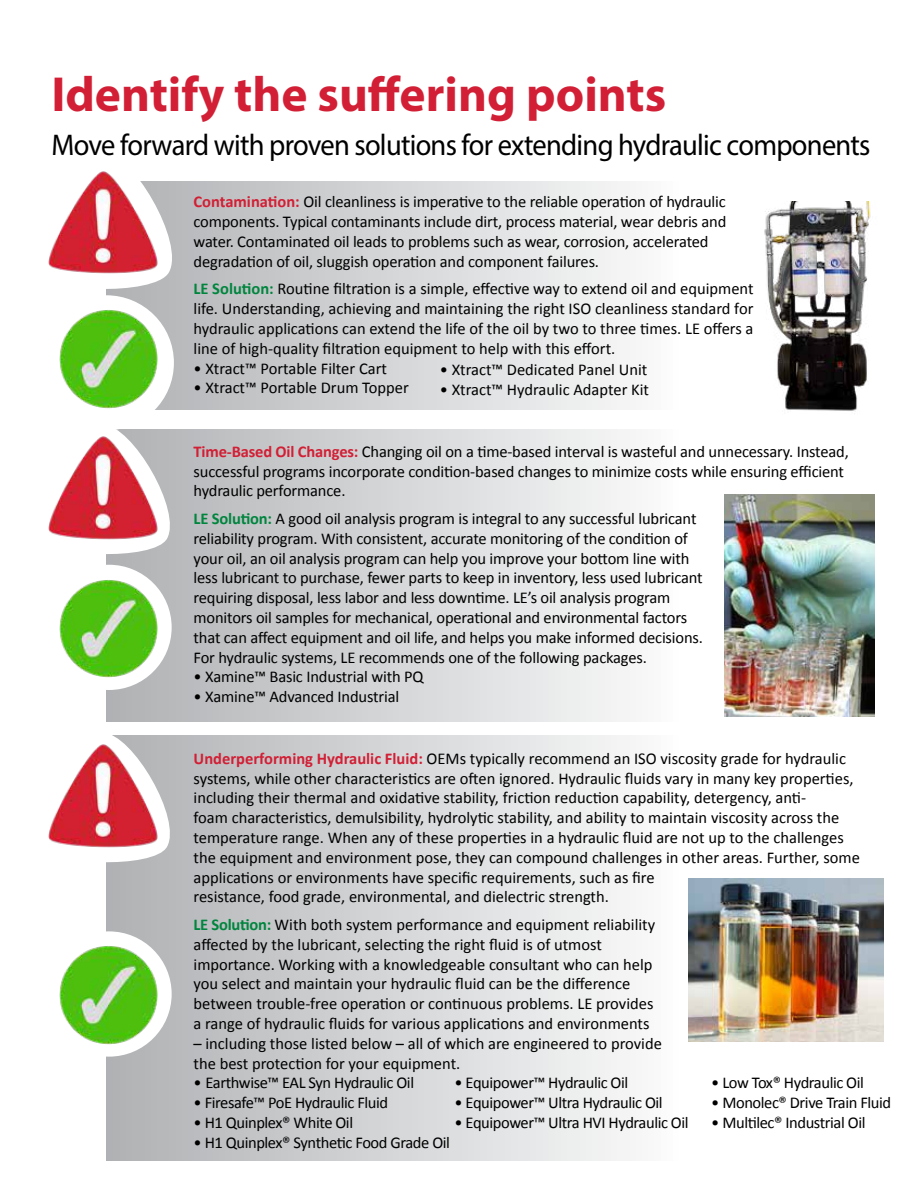
<style>
.page{position:relative;width:918px;height:1188px;background:#fff}
.page>*{position:absolute;margin:0;border:0;box-sizing:border-box;transform-origin:0 0}
.t1{font:700 49.5px "Myriad Pro";color:#d21f35}
.t2{font:30px "Myriad Pro";letter-spacing:-.025em;color:#000;scale:.95 1}
.t3{font:16.5px/19.8px "Calibri";letter-spacing:-.01em;color:#000}
.s1{font-weight:700;color:#d21f35}
.s2{font-weight:700;color:#00853e}
</style>
<div class="page">
<div style="left:106px;top:736px;width:812px;height:425px;background:linear-gradient(to right,#b4b6b9,#fff)"></div>
<div style="left:106px;top:429px;width:812px;height:292px;background:linear-gradient(to right,#b5b7b9,#fff)"></div>
<div style="left:106px;top:182px;width:812px;height:227px;background:linear-gradient(to right,#b4b7b9,#fff)"></div>
<svg style="left:106px;top:735px;width:77px;height:135px"></svg>
<svg style="left:106px;top:429px;width:77px;height:132px"></svg>
<svg style="left:106px;top:181px;width:80px;height:116px"></svg>
<img style="left:48px;top:743px;width:112px;height:106px">
<img style="left:48px;top:435px;width:112px;height:106px">
<img style="left:48px;top:171px;width:112px;height:105px">
<div style="left:46px;top:931px;width:126px;height:126px;background:#fff;border-radius:50%"></div>
<div style="left:46px;top:565px;width:126px;height:125px;background:#fff;border-radius:50%"></div>
<div style="left:39px;top:295px;width:135px;height:135px;background:#fff;border-radius:50%"></div>
<img style="left:59px;top:945px;width:101px;height:100px">
<img style="left:59px;top:578px;width:101px;height:101px">
<img style="left:59px;top:308px;width:101px;height:101px">
<img style="left:756px;top:201px;width:126px;height:210px">
<img style="left:725px;top:495px;width:149px;height:222px">
<img style="left:689px;top:878px;width:194px;height:163px">
<h1 class="t1" style="left:51px;top:62px;width:616px">Identify the suffering points</h1>
<h2 class="t2" style="left:51px;top:127px;width:864px">Move forward with proven solutions for extending hydraulic components</h2>
<p class="t3" style="left:194px;top:191px;width:534px"><span class="s1">Contamination:</span> Oil cleanliness is imperative to the reliable operation of hydraulic components. Typical contaminants include dirt, process material, wear debris and water. Contaminated oil leads to problems such as wear, corrosion, accelerated degradation of oil, sluggish operation and component failures.</p>
<p class="t3" style="left:194px;top:278px;width:562px;text-align:justify"><span class="s2">LE Solution:</span> Routine filtration is a simple, effective way to extend oil and equipment life. Understanding, achieving and maintaining the right ISO cleanliness standard for hydraulic applications can extend the life of the oil by two to three times. LE offers a line of high-quality filtration equipment to help with this effort.</p>
<p class="t3" style="left:194px;top:358px;width:195px">• Xtract™ Portable Filter Cart</p>
<p class="t3" style="left:194px;top:377px;width:217px">• Xtract™ Portable Drum Topper</p>
<p class="t3" style="left:440px;top:359px;width:209px">• Xtract™ Dedicated Panel Unit</p>
<p class="t3" style="left:440px;top:379px;width:211px">• Xtract™ Hydraulic Adapter Kit</p>
<p class="t3" style="left:194px;top:441px;width:657px"><span class="s1">Time-Based Oil Changes:</span> Changing oil on a time-based interval is wasteful and unnecessary. Instead, successful programs incorporate condition-based changes to minimize costs while ensuring efficient hydraulic performance.</p>
<p class="t3" style="left:194px;top:508px;width:511px"><span class="s2">LE Solution:</span> A good oil analysis program is integral to any successful lubricant reliability program. With consistent, accurate monitoring of the condition of your oil, an oil analysis program can help you improve your bottom line with less lubricant to purchase, fewer parts to keep in inventory, less used lubricant requiring disposal, less labor and less downtime. LE’s oil analysis program monitors oil samples for mechanical, operational and environmental factors that can affect equipment and oil life, and helps you make informed decisions.<br>For hydraulic systems, LE recommends one of the following packages.</p>
<p class="t3" style="left:194px;top:666px;width:232px">• Xamine™ Basic Industrial with PQ</p>
<p class="t3" style="left:194px;top:686px;width:207px">• Xamine™ Advanced Industrial</p>
<p class="t3" style="left:194px;top:748px;width:668px"><span class="s1">Underperforming Hydraulic Fluid:</span> OEMs typically recommend an ISO viscosity grade for hydraulic systems, while other characteristics are often ignored. Hydraulic fluids vary in many key properties, including their thermal and oxidative stability, friction reduction capability, detergency, anti-<br>foam characteristics, demulsibility, hydrolytic stability, and ability to maintain viscosity across the temperature range. When any of these properties in a hydraulic fluid are not up to the challenges the equipment and environment pose, they can compound challenges in other areas. Further, some applications or environments have specific requirements, such as fire<br>resistance, food grade, environmental, and dielectric strength.</p>
<p class="t3" style="left:194px;top:914px;width:463px"><span class="s2">LE Solution:</span> With both system performance and equipment reliability affected by the lubricant, selecting the right fluid is of utmost importance. Working with a knowledgeable consultant who can help you select and maintain your hydraulic fluid can be the difference between trouble-free operation or continuous problems. LE provides a range of hydraulic fluids for various applications and environments</p>
<p class="t3" style="left:194px;top:1033px;width:470px">– including those listed below – all of which are engineered to provide the best protection for your equipment.</p>
<p class="t3" style="left:194px;top:1072px;width:222px">• Earthwise™ EAL Syn Hydraulic Oil</p>
<p class="t3" style="left:194px;top:1092px;width:196px">• Firesafe™ PoE Hydraulic Fluid</p>
<p class="t3" style="left:194px;top:1112px;width:161px">• H1 Quinplex® White Oil</p>
<p class="t3" style="left:194px;top:1132px;width:258px">• H1 Quinplex® Synthetic Food Grade Oil</p>
<p class="t3" style="left:711px;top:1072px;width:154px">• Low Tox® Hydraulic Oil</p>
<p class="t3" style="left:711px;top:1092px;width:181px">• Monolec® Drive Train Fluid</p>
<p class="t3" style="left:711px;top:1112px;width:156px">• Multilec® Industrial Oil</p>
<p class="t3" style="left:454px;top:1072px;width:175px">• Equipower™ Hydraulic Oil</p>
<p class="t3" style="left:454px;top:1092px;width:210px">• Equipower™ Ultra Hydraulic Oil</p>
<p class="t3" style="left:454px;top:1112px;width:236px">• Equipower™ Ultra HVI Hydraulic Oil</p>
</div>
